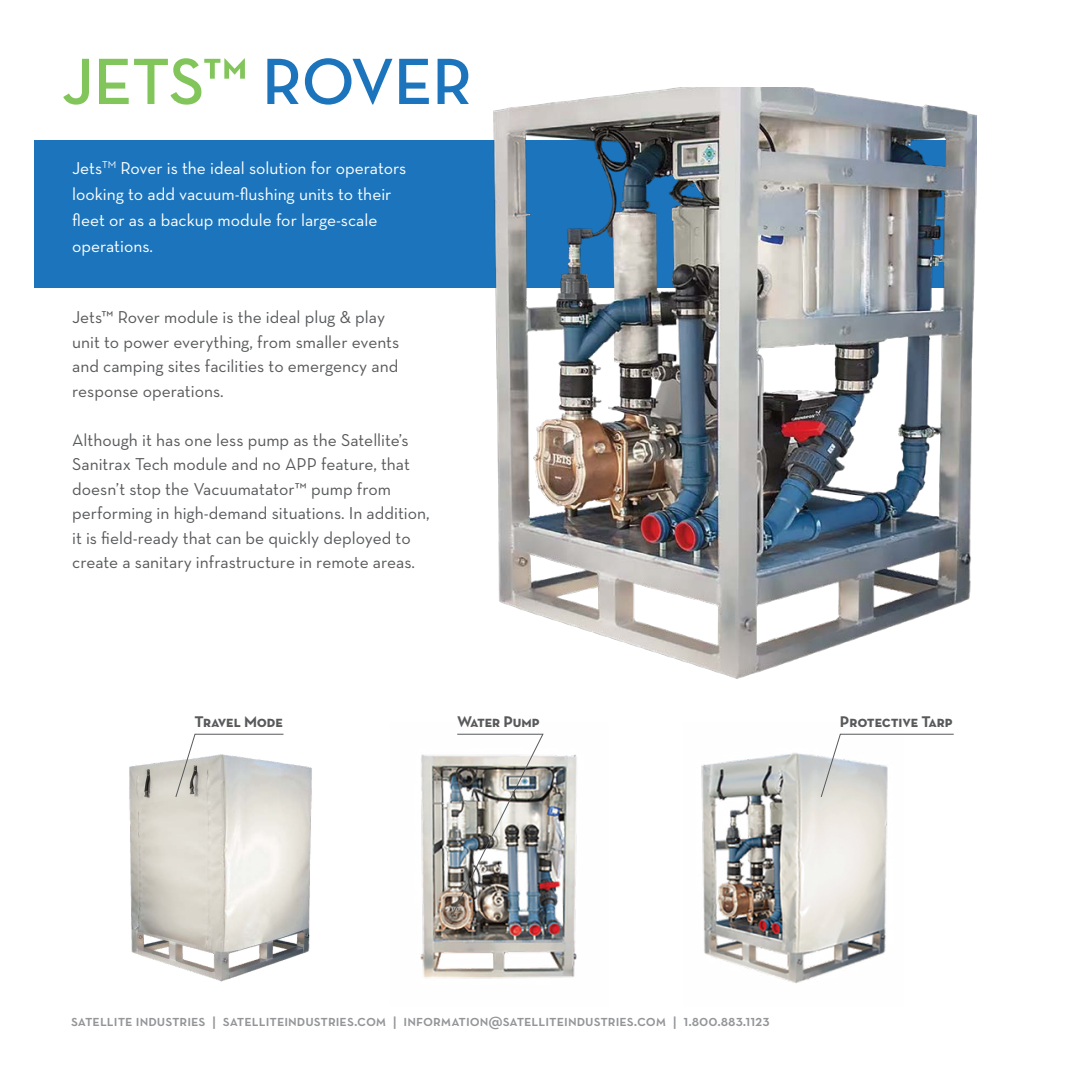
<style>
.page{position:relative;width:1071px;height:1071px;background:#fff}
.page>*{position:absolute;margin:0;border:0;box-sizing:border-box;transform-origin:0 0}
.t1{font:66.5px "Neutra Text Demi SC";letter-spacing:-.01em;color:#82c55b}
.t2{font:17.5px/24.5px "Neutra Text";color:#58595b}
.t3{font:17.5px/26.2px "Neutra Text";color:#fff}
.t4{font:15.75px "Neutra Text Demi SC Alt";color:#939598}
.t5{font:15.75px "Neutra Text Bold SC";letter-spacing:-.01em;color:#58595b}
.s1{color:#1c75bc}
</style>
<div class="page">
<img style="left:701px;top:753px;width:187px;height:231px">
<img style="left:420px;top:754px;width:157px;height:225px">
<div style="left:34px;top:140px;width:927px;height:148px;background:#1c75bc"></div>
<img style="left:493px;top:87px;width:483px;height:592px">
<svg style="left:820px;top:733px;width:134px;height:65px"></svg>
<img style="left:452px;top:733px;width:92px;height:182px">
<img style="left:129px;top:760px;width:183px;height:222px">
<svg style="left:175px;top:733px;width:109px;height:65px"></svg>
<h1 class="t1" style="left:62px;top:41px;width:412px">JETS™ <span class="s1">ROVER</span></h1>
<p class="t3" style="left:72px;top:154px;width:336px">Jets<sup>TM</sup> Rover is the ideal solution for operators looking to add vacuum-flushing units to their fleet or as a backup module for large-scale operations.</p>
<p class="t2" style="left:72px;top:305px;width:329px">Jets™ Rover module is the ideal plug &amp; play unit to power everything, from smaller events and camping sites facilities to emergency and response operations.</p>
<p class="t2" style="left:72px;top:427px;width:359px">Although it has one less pump as the Satellite’s Sanitrax Tech module and no APP feature, that doesn’t stop the Vacuumatator™ pump from performing in high-demand situations. In addition, it is field-ready that can be quickly deployed to create a sanitary infrastructure in remote areas.</p>
<p class="t5" style="left:195px;top:712px;width:90px">Travel Mode</p>
<p class="t5" style="left:457px;top:712px;width:84px">Water Pump</p>
<p class="t5" style="left:840px;top:712px;width:114px">Protective Tarp</p>
<p class="t4" style="left:71px;top:1011px;width:700px">satellite industries | satelliteindustries.com | information@satelliteindustries.com | 1.800.883.1123</p>
</div>
